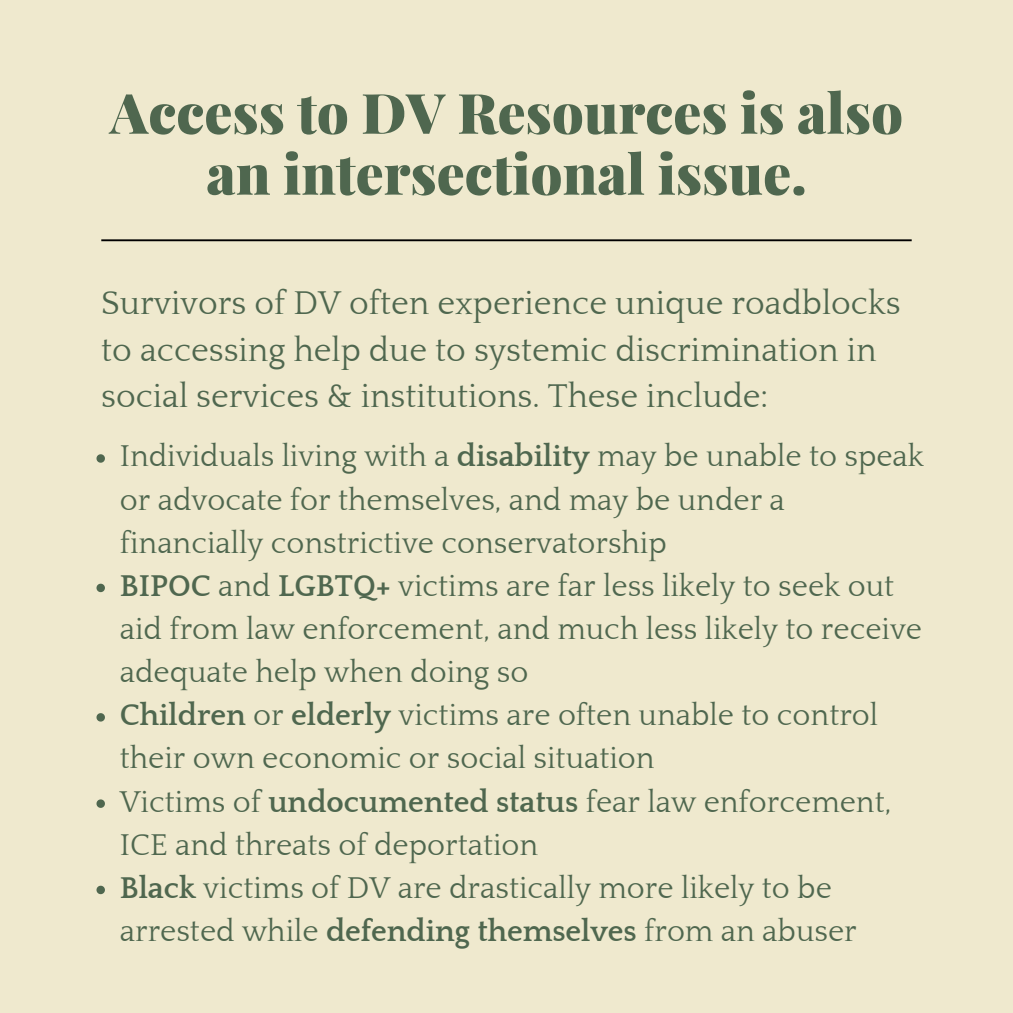
<style>
.page{position:relative;width:1013px;height:1013px;background:#fff}
.page>*{position:absolute;margin:0;border:0;box-sizing:border-box;transform-origin:0 0}
.t1{font:900 55.62px/61px "Playfair Display";color:#4f674f;text-align:center}
.t2{font:33.75px/46.9px "Quattrocento";color:#4f674f}
.t3{font:30.88px/43.1px "Quattrocento";color:#4f674f}
.s1{font-weight:700}
</style>
<div class="page">
<div style="left:0;top:0;width:1012px;height:1012px;background:#efe9ce"></div>
<hr style="left:101px;top:239px;width:810px;height:2px;background:#000">
<svg style="left:96px;top:454px;width:9px;height:8px"></svg>
<svg style="left:96px;top:583px;width:9px;height:9px"></svg>
<svg style="left:96px;top:713px;width:9px;height:8px"></svg>
<svg style="left:96px;top:799px;width:9px;height:8px"></svg>
<svg style="left:96px;top:885px;width:9px;height:9px"></svg>
<p class="t1" style="left:110px;top:80px;width:794px">Access to DV Resources is also an intersectional issue.</p>
<p class="t2" style="left:101px;top:280px;width:801px">Survivors of DV often experience unique roadblocks to accessing help due to systemic discrimination in social services &amp; institutions. These include:</p>
<p class="t3" style="left:120px;top:436px;width:805px">Individuals living with a <span class="s1">disability</span> may be unable to speak or advocate for themselves, and may be under a financially constrictive conservatorship</p>
<p class="t3" style="left:120px;top:565px;width:803px"><span class="s1">BIPOC</span> and <span class="s1">LGBTQ+</span> victims are far less likely to seek out aid from law enforcement, and much less likely to receive adequate help when doing so</p>
<p class="t3" style="left:120px;top:694px;width:760px"><span class="s1">Children</span> or <span class="s1">elderly</span> victims are often unable to control their own economic or social situation</p>
<p class="t3" style="left:120px;top:781px;width:773px">Victims of <span class="s1">undocumented status</span> fear law enforcement,<br>ICE and threats of deportation</p>
<p class="t3" style="left:120px;top:867px;width:738px"><span class="s1">Black</span> victims of DV are drastically more likely to be arrested while <span class="s1">defending themselves</span> from an abuser</p>
</div>
